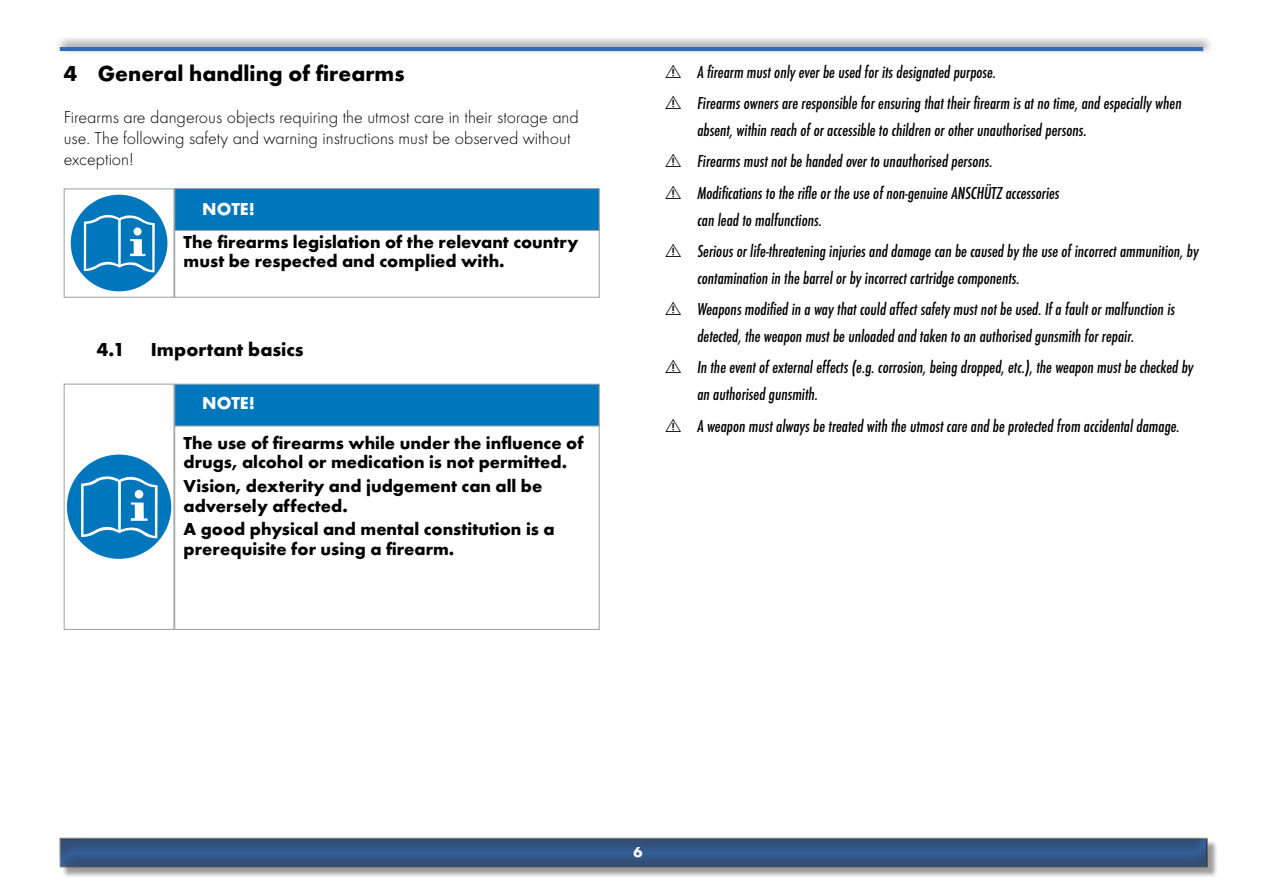
<style>
.page{position:relative;width:1263px;height:893px;background:#fff}
.page>*{position:absolute;margin:0;border:0;box-sizing:border-box;transform-origin:0 0}
.t1{font:700 22.5px "Futura T";color:#000}
.t2{font:700 19.5px "Futura T";color:#000}
.t3{font:italic 500 condensed 18px/31.2px "Futura T";color:#000}
.t4{font:700 18px/19.5px "Futura T";color:#000}
.t5{font:300 18px/21px "Futura T";color:#000}
.t6{font:700 18px "Futura T";color:#fff}
.t7{font:700 15px "Futura T";color:#fff}
.s1{font-family:"Arial ANSI";font-weight:400;font-style:normal;font-stretch:normal}
</style>
<div class="page">
<svg style="left:68px;top:192px;width:102px;height:102px"></svg>
<div style="left:71px;top:195px;width:96px;height:96px;background:#0076bd;border-radius:50%"></div>
<svg style="left:84px;top:214px;width:71px;height:58px"></svg>
<div style="left:64px;top:189px;width:110px;height:109px;border:1px solid #9c9e9f"></div>
<div style="left:174px;top:224px;width:426px;height:74px;border:1px solid #9c9e9f"></div>
<div style="left:174px;top:188px;width:426px;height:43px;background:#0076bd;border:1px solid #9c9e9f"></div>
<svg style="left:64px;top:452px;width:110px;height:110px"></svg>
<div style="left:67px;top:455px;width:104px;height:104px;background:#0076bd;border-radius:50%"></div>
<svg style="left:81px;top:476px;width:77px;height:62px"></svg>
<div style="left:64px;top:384px;width:110px;height:246px;border:1px solid #9c9e9f"></div>
<div style="left:174px;top:425px;width:426px;height:205px;border:1px solid #9c9e9f"></div>
<div style="left:174px;top:384px;width:426px;height:42px;background:#0076bd;border:1px solid #9c9e9f"></div>
<div style="left:61px;top:839px;width:1157px;height:39px;background:#000;opacity:.49"></div>
<div style="left:59px;top:836px;width:1149px;height:32px;background:#fff;opacity:.45"></div>
<div style="left:54px;top:36px;width:1160px;height:20px;background:#000;opacity:.74"></div>
<div style="left:59px;top:45px;width:1146px;height:6px;background:#fff;opacity:.44"></div>
<p class="t1" style="left:64px;top:60px;width:342px">4 General handling of firearms</p>
<p class="t5" style="left:64px;top:106px;width:516px">Firearms are dangerous objects requiring the utmost care in their storage and use. The following safety and warning instructions must be observed without exception!</p>
<p class="t6" style="left:202px;top:198px;width:54px">Note!</p>
<p class="t4" style="left:184px;top:232px;width:396px">The firearms legislation of the relevant country must be respected and complied with.</p>
<p class="t2" style="left:97px;top:338px;width:30px">4.1</p>
<p class="t2" style="left:151px;top:338px;width:154px">Important basics</p>
<p class="t6" style="left:202px;top:392px;width:54px">Note!</p>
<p class="t4" style="left:184px;top:433px;width:401px">The use of firearms while under the influence of drugs, alcohol or medication is not permitted.</p>
<p class="t4" style="left:184px;top:476px;width:360px">Vision, dexterity and judgement can all be adversely affected.</p>
<p class="t4" style="left:184px;top:520px;width:372px">A good physical and mental constitution is a prerequisite for using a firearm.</p>
<p class="t3" style="left:666px;top:56px;width:517px"><span class="s1">$</span> A firearm must only ever be used for its designated purpose.<br><span class="s1">$</span> Firearms owners are responsible for ensuring that their firearm is at no time, and especially when</p>
<p class="t3" style="left:666px;top:114px;width:422px;text-indent:32px">absent, within reach of or accessible to children or other unauthorised persons. <span class="s1">$</span> Firearms must not be handed over to unauthorised persons.<br><span class="s1">$</span> Modifications to the rifle or the use of non-genuine ANSCHÜTZ accessories</p>
<p class="t3" style="left:666px;top:204px;width:534px;text-indent:32px">can lead to malfunctions.<br><span class="s1">$</span> Serious or life-threatening injuries and damage can be caused by the use of incorrect ammunition, by</p>
<p class="t3" style="left:666px;top:262px;width:511px;text-indent:32px">contamination in the barrel or by incorrect cartridge components.<br><span class="s1">$</span> Weapons modified in a way that could affect safety must not be used. If a fault or malfunction is</p>
<p class="t3" style="left:666px;top:320px;width:529px;text-indent:32px">detected, the weapon must be unloaded and taken to an authorised gunsmith for repair.<br><span class="s1">$</span> In the event of external effects (e.g. corrosion, being dropped, etc.), the weapon must be checked by</p>
<p class="t3" style="left:666px;top:378px;width:515px;text-indent:32px">an authorised gunsmith.<br><span class="s1">$</span> A weapon must always be treated with the utmost care and be protected from accidental damage.</p>
<p class="t7" style="left:633px;top:844px;width:10px">6</p>
</div>
